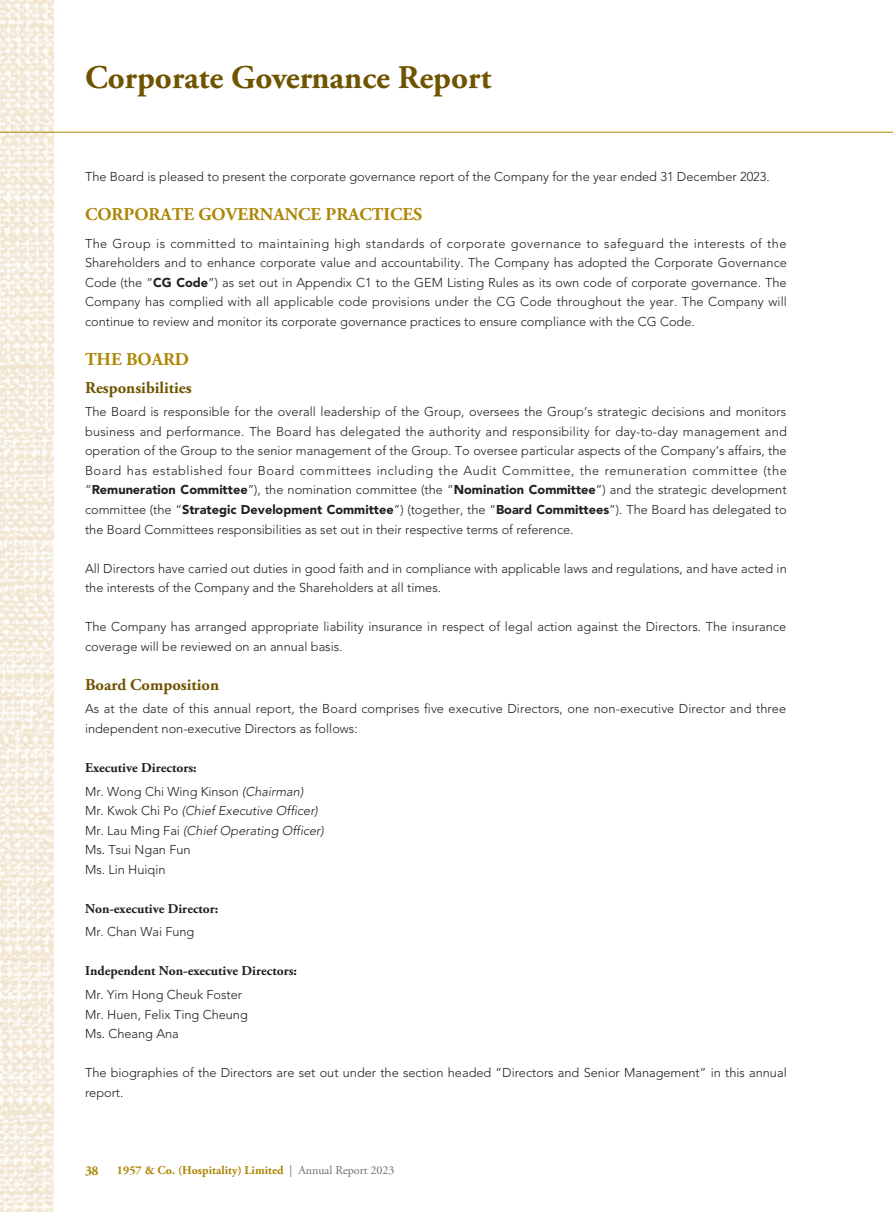
<style>
.page{position:relative;width:893px;height:1212px;background:#fff}
.page>*{position:absolute;margin:0;border:0;box-sizing:border-box;transform-origin:0 0}
.t1{font:700 33px "Adobe Garamond Pro";color:#6f5400}
.t2{font:700 18px "Adobe Garamond Pro";color:#ad8605}
.t3{font:700 16.5px "Adobe Garamond Pro";color:#6f5400}
.t4{font:700 13.5px "Adobe Garamond Pro";color:#231f20}
.t5{font:700 13.5px "Adobe Garamond Pro";color:#ad8605}
.t6{font:300 12.75px/19.5px "Avenir LT Std";color:#231f20}
.t7{font:700 12px "Adobe Garamond Pro";color:#ad8605}
.s1{font-weight:900}
.s2{font-style:italic}
.s3{font-weight:400;color:#6d6e70}
</style>
<div class="page">
<img style="left:0;top:0;width:53px;height:1212px">
<hr style="left:0;top:132px;width:893px;height:1px;background:#ad8605">
<h1 class="t1" style="left:85px;top:64px;width:408px">Corporate Governance Report</h1>
<p class="t6" style="left:85px;top:167px;width:686px">The Board is pleased to present the corporate governance report of the Company for the year ended 31 December 2023.</p>
<h2 class="t2" style="left:85px;top:207px;width:339px">CORPORATE GOVERNANCE PRACTICES</h2>
<p class="t6" style="left:85px;top:234px;width:703px;text-align:justify">The Group is committed to maintaining high standards of corporate governance to safeguard the interests of the Shareholders and to enhance corporate value and accountability. The Company has adopted the Corporate Governance Code (the “<span class="s1">CG Code</span>”) as set out in Appendix C1 to the GEM Listing Rules as its own code of corporate governance. The Company has complied with all applicable code provisions under the CG Code throughout the year. The Company will continue to review and monitor its corporate governance practices to ensure compliance with the CG Code.</p>
<h2 class="t2" style="left:85px;top:352px;width:106px">THE BOARD</h2>
<p class="t3" style="left:85px;top:381px;width:108px">Responsibilities</p>
<p class="t6" style="left:85px;top:403px;width:703px;text-align:justify">The Board is responsible for the overall leadership of the Group, oversees the Group’s strategic decisions and monitors business and performance. The Board has delegated the authority and responsibility for day-to-day management and operation of the Group to the senior management of the Group. To oversee particular aspects of the Company’s affairs, the Board has established four Board committees including the Audit Committee, the remuneration committee (the “<span class="s1">Remuneration Committee</span>”), the nomination committee (the “<span class="s1">Nomination Committee</span>”) and the strategic development committee (the “<span class="s1">Strategic Development Committee</span>”) (together, the “<span class="s1">Board Committees</span>”). The Board has delegated to the Board Committees responsibilities as set out in their respective terms of reference.</p>
<p class="t6" style="left:85px;top:559px;width:703px">All Directors have carried out duties in good faith and in compliance with applicable laws and regulations, and have acted in the interests of the Company and the Shareholders at all times.</p>
<p class="t6" style="left:85px;top:617px;width:703px">The Company has arranged appropriate liability insurance in respect of legal action against the Directors. The insurance coverage will be reviewed on an annual basis.</p>
<p class="t3" style="left:85px;top:677px;width:136px">Board Composition</p>
<p class="t6" style="left:85px;top:700px;width:703px">As at the date of this annual report, the Board comprises five executive Directors, one non-executive Director and three independent non-executive Directors as follows:</p>
<p class="t4" style="left:85px;top:762px;width:113px">Executive Directors:</p>
<p class="t6" style="left:85px;top:782px;width:240px">Mr. Wong Chi Wing Kinson <span class="s2">(Chairman)<br></span>Mr. Kwok Chi Po <span class="s2">(Chief Executive Officer)<br></span>Mr. Lau Ming Fai <span class="s2">(Chief Operating Officer)<br></span>Ms. Tsui Ngan Fun<br>Ms. Lin Huiqin</p>
<p class="t4" style="left:85px;top:903px;width:135px">Non-executive Director:</p>
<p class="t6" style="left:85px;top:923px;width:111px">Mr. Chan Wai Fung</p>
<p class="t4" style="left:85px;top:965px;width:213px">Independent Non-executive Directors:</p>
<p class="t6" style="left:85px;top:985px;width:164px">Mr. Yim Hong Cheuk Foster<br>Mr. Huen, Felix Ting Cheung<br>Ms. Cheang Ana</p>
<p class="t6" style="left:85px;top:1063px;width:703px">The biographies of the Directors are set out under the section headed “Directors and Senior Management” in this annual report.</p>
<p class="t5" style="left:85px;top:1165px;width:15px">38</p>
<p class="t7" style="left:117px;top:1165px;width:279px">1957 &amp; Co. (Hospitality) Limited <span class="s3">| Annual Report 2023</span></p>
</div>
